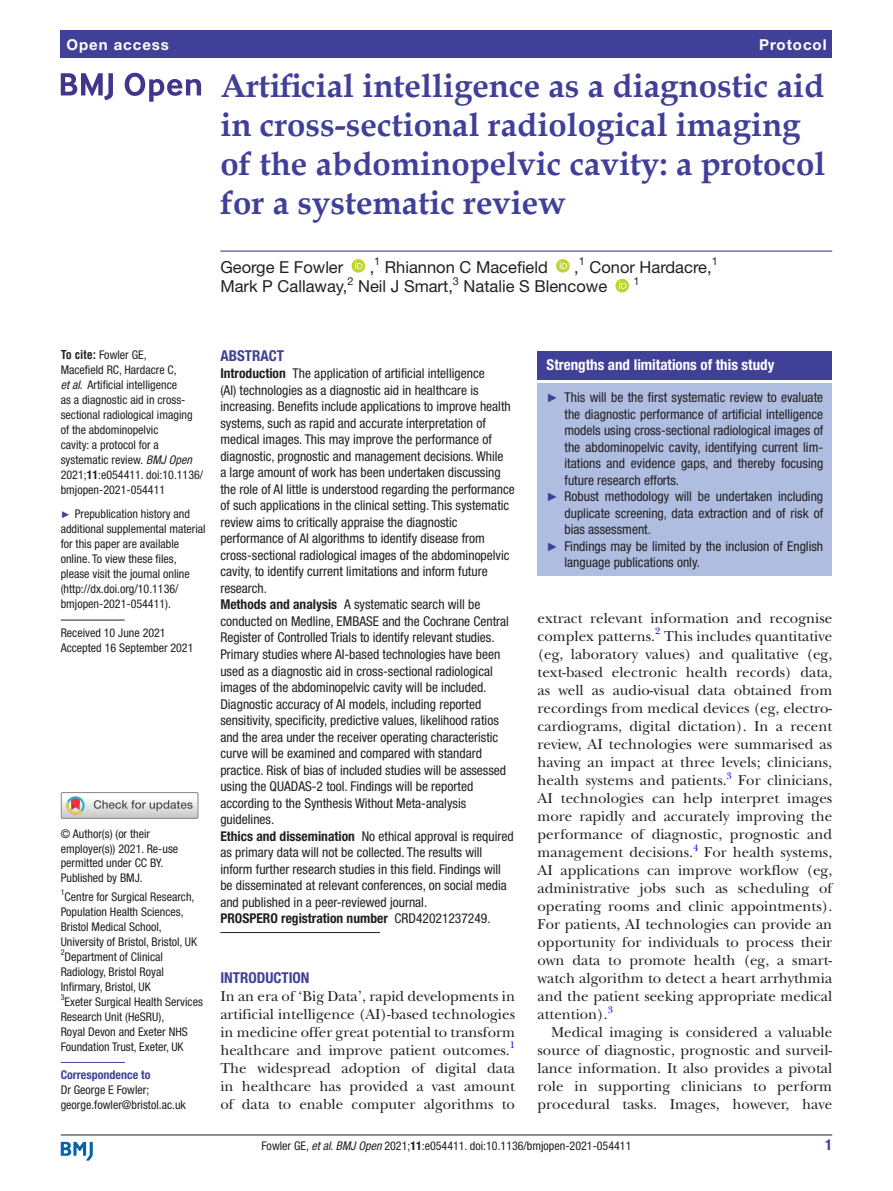
<style>
.page{position:relative;width:893px;height:1191px;background:#fff}
.page>*{position:absolute;margin:0;border:0;box-sizing:border-box;transform-origin:0 0}
.t1{font:700 33px/39px "Book Antiqua";color:#414099}
.t2{font:16.5px "Helvetica Neue LT Std";color:#231f20}
.t3{font:15px/18px "New Baskerville";color:#231f20;text-align:justify}
.t4{font:700 condensed 15px "Helvetica Neue LT Std";color:#fff}
.t5{font:700 condensed 15px "Helvetica Neue LT Std";color:#414099}
.t6{font:700 15px "Helvetica Neue LT Std";letter-spacing:.065em;color:#fff}
.t7{font:condensed 13.5px/16.5px "Helvetica Neue LT Std";color:#231f20}
.t8{font:condensed 12px/15px "Helvetica Neue LT Std";color:#231f20}
.t9{font:700 condensed 12px "Helvetica Neue LT Std";color:#414099}
.t10{font:10.95px "Helvetica Neue LT Std";color:#231f20}
.t11{font:9.9px "New Baskerville";color:#00f}
.t12{font:condensed 7.95px "Helvetica Neue LT Std";color:#231f20}
.s1{font-family:"Helvetica LT Std";font-weight:700}
.s2{font-style:italic}
.s3{font-weight:700}
.s4{font-family:"Arial";font-stretch:normal;font-size:9.75px;color:#414099}
.s5{font-family:"Arial";font-stretch:normal;font-size:12px;color:#414099}
</style>
<div class="page">
<hr style="left:61px;top:1134px;width:771px;height:1px;background:#231f20">
<svg style="left:61px;top:1141px;width:32px;height:19px"></svg>
<div style="left:61px;top:31px;width:771px;height:27px;background:#414099"></div>
<hr style="left:220px;top:250px;width:612px;height:2px;background:#414099">
<svg style="left:352px;top:259px;width:13px;height:14px"></svg>
<svg style="left:556px;top:259px;width:14px;height:14px"></svg>
<svg style="left:615px;top:279px;width:14px;height:13px"></svg>
<hr style="left:61px;top:619px;width:64px;height:1px;background:#231f20">
<hr style="left:61px;top:1062px;width:64px;height:1px;background:#414099">
<svg style="left:61px;top:73px;width:52px;height:27px"></svg>
<svg style="left:125px;top:73px;width:76px;height:29px"></svg>
<div style="left:61px;top:792px;width:138px;height:27px;border:1px solid #969090"></div>
<svg style="left:61px;top:792px;width:137px;height:26px"></svg>
<hr style="left:220px;top:932px;width:160px;height:1px;background:#231f20">
<div style="left:538px;top:351px;width:294px;height:28px;background:#414099"></div>
<div style="left:538px;top:383px;width:294px;height:193px;background:#afbde1"></div>
<p class="t6" style="left:66px;top:35px;width:104px">Open access</p>
<p class="t6" style="left:759px;top:35px;width:69px">Protocol</p>
<h1 class="t1" style="left:220px;top:66px;width:606px">Artificial intelligence as a diagnostic aid in cross-sectional radiological imaging of the abdominopelvic cavity: a protocol for a systematic review</h1>
<p class="t2" style="left:220px;top:257px;width:124px">George E Fowler</p>
<p class="t2" style="left:370px;top:257px;width:6px">,</p>
<p class="t10" style="left:374px;top:255px;width:8px">1</p>
<p class="t2" style="left:385px;top:257px;width:164px">Rhiannon C Macefield</p>
<p class="t10" style="left:579px;top:255px;width:8px">1</p>
<p class="t2" style="left:589px;top:257px;width:124px">Conor Hardacre,</p>
<p class="t10" style="left:712px;top:255px;width:8px">1</p>
<p class="t2" style="left:574px;top:257px;width:6px">,</p>
<p class="t2" style="left:220px;top:277px;width:129px">Mark P Callaway,</p>
<p class="t10" style="left:347px;top:274px;width:8px">2</p>
<p class="t2" style="left:358px;top:277px;width:96px">Neil J Smart,</p>
<p class="t10" style="left:453px;top:274px;width:8px">3</p>
<p class="t2" style="left:464px;top:277px;width:145px">Natalie S Blencowe</p>
<p class="t10" style="left:633px;top:274px;width:8px">1</p>
<p class="t8" style="left:61px;top:347px;width:144px"><span class="s1">To cite:</span> Fowler GE,<br>Macefield RC, Hardacre C,<br><span class="s2">et al</span>. Artificial intelligence<br>as a diagnostic aid in cross&shy;sectional radiological imaging of the abdominopelvic<br>cavity: a protocol for a systematic review. <span class="s2">BMJ Open<br></span>2021;<span class="s3">11</span>:e054411. doi:10.1136/ bmjopen-2021-054411</p>
<p class="t8" style="left:61px;top:506px;width:146px"><span class="s4">►</span> Prepublication history and additional supplemental material for this paper are available online. To view these files, please visit the journal online (http://dx.doi.org/10.1136/ bmjopen-2021-054411).</p>
<p class="t8" style="left:61px;top:625px;width:134px">Received 10 June 2021<br>Accepted 16 September 2021</p>
<p class="t8" style="left:61px;top:827px;width:119px;line-height:14.4px">© Author(s) (or their employer(s)) 2021. Re-use permitted under CC BY.<br>Published by BMJ.</p>
<p class="t12" style="left:61px;top:888px;width:5px">1</p>
<p class="t8" style="left:61px;top:889px;width:138px;text-indent:4px">Centre for Surgical Research,<br>Population Health Sciences,<br>Bristol Medical School,<br>University of Bristol, Bristol, UK</p>
<p class="t12" style="left:61px;top:948px;width:5px">2</p>
<p class="t8" style="left:61px;top:949px;width:144px;text-indent:4px">Department of Clinical<br>Radiology, Bristol Royal<br>Infirmary, Bristol, UK<br><sup>3</sup>Exeter Surgical Health Services<br>Research Unit (HeSRU),<br>Royal Devon and Exeter NHS<br>Foundation Trust, Exeter, UK</p>
<p class="t9" style="left:61px;top:1067px;width:91px">Correspondence to</p>
<p class="t8" style="left:61px;top:1082px;width:127px">Dr George E Fowler; george.fowler@bristol.ac.uk</p>
<p class="t5" style="left:220px;top:347px;width:65px">ABSTRACT</p>
<p class="t7" style="left:220px;top:365px;width:296px"><span class="s3">Introduction</span> The application of artificial intelligence<br>(AI) technologies as a diagnostic aid in healthcare is increasing. Benefits include applications to improve health systems, such as rapid and accurate interpretation of medical images. This may improve the performance of diagnostic, prognostic and management decisions. While<br>a large amount of work has been undertaken discussing the role of AI little is understood regarding the performance of such applications in the clinical setting. This systematic review aims to critically appraise the diagnostic performance of AI algorithms to identify disease from cross-sectional radiological images of the abdominopelvic cavity, to identify current limitations and inform future research.<br><span class="s3">Methods and analysis</span> A systematic search will be conducted on Medline, EMBASE and the Cochrane Central Register of Controlled Trials to identify relevant studies.<br>Primary studies where AI-based technologies have been used as a diagnostic aid in cross-sectional radiological images of the abdominopelvic cavity will be included.<br>Diagnostic accuracy of AI models, including reported sensitivity, specificity, predictive values, likelihood ratios and the area under the receiver operating characteristic curve will be examined and compared with standard practice. Risk of bias of included studies will be assessed using the QUADAS-2 tool. Findings will be reported according to the Synthesis Without Meta-analysis guidelines.<br><span class="s3">Ethics and dissemination</span> No ethical approval is required as primary data will not be collected. The results will inform further research studies in this field. Findings will be disseminated at relevant conferences, on social media and published in a peer-reviewed journal.<br><span class="s3">PROSPERO registration number</span> CRD42021237249.</p>
<p class="t5" style="left:220px;top:968px;width:91px">INTRODUCTION</p>
<p class="t3" style="left:220px;top:986px;width:296px">In an era of ‘Big Data’, rapid developments in artificial intelligence (AI)-based technologies in medicine offer great potential to transform healthcare and improve patient outcomes.</p>
<p class="t11" style="left:510px;top:1039px;width:7px">1</p>
<p class="t3" style="left:220px;top:1059px;width:296px">The widespread adoption of digital data in healthcare has provided a vast amount of data to enable computer algorithms to</p>
<p class="t4" style="left:547px;top:356px;width:229px">Strengths and limitations of this study</p>
<p class="t7" style="left:547px;top:389px;width:278px"><span class="s5">►</span> This will be the first systematic review to evaluate</p>
<p class="t7" style="left:565px;top:405px;width:260px">the diagnostic performance of artificial intelligence</p>
<p class="t7" style="left:565px;top:422px;width:260px">models using cross-sectional radiological images of</p>
<p class="t7" style="left:565px;top:438px;width:260px">the abdominopelvic cavity, identifying current lim-</p>
<p class="t7" style="left:565px;top:455px;width:260px">itations and evidence gaps, and thereby focusing</p>
<p class="t7" style="left:565px;top:471px;width:116px">future research efforts.</p>
<p class="t7" style="left:547px;top:488px;width:278px"><span class="s5">►</span> Robust methodology will be undertaken including</p>
<p class="t7" style="left:565px;top:504px;width:260px">duplicate screening, data extraction and of risk of</p>
<p class="t7" style="left:565px;top:521px;width:88px">bias assessment.</p>
<p class="t7" style="left:547px;top:537px;width:278px"><span class="s5">►</span> Findings may be limited by the inclusion of English</p>
<p class="t7" style="left:565px;top:554px;width:137px">language publications only.</p>
<p class="t3" style="left:538px;top:609px;width:296px">extract relevant information and recognise complex patterns.<sup>2</sup> This includes quantitative (eg, laboratory values) and qualitative (eg, text-based electronic health records) data, as well as audio-visual data obtained from recordings from medical devices (eg, electro&shy;cardiograms, digital dictation). In a recent review, AI technologies were summarised as having an impact at three levels; clinicians, health systems and patients.</p>
<p class="t11" style="left:727px;top:769px;width:7px">3</p>
<p class="t3" style="left:538px;top:771px;width:296px;text-indent:201px">For clinicians, AI technologies can help interpret images more rapidly and accurately improving the performance of diagnostic, prognostic and management decisions.</p>
<p class="t11" style="left:693px;top:841px;width:7px">4</p>
<p class="t3" style="left:538px;top:843px;width:296px;text-indent:167px">For health systems, AI applications can improve workflow (eg, administrative jobs such as scheduling of operating rooms and clinic appointments).<br>For patients, AI technologies can provide an opportunity for individuals to process their own data to promote health (eg, a smart&shy;watch algorithm to detect a heart arrhythmia and the patient seeking appropriate medical attention).<sup>3</sup></p>
<p class="t3" style="left:538px;top:1023px;width:296px;text-indent:14px">Medical imaging is considered a valuable source of diagnostic, prognostic and surveil&shy;lance information. It also provides a pivotal role in supporting clinicians to perform procedural tasks. Images, however, have</p>
<p class="t8" style="left:262px;top:1137px;width:371px">Fowler GE, <span class="s2">et al</span>. <span class="s2">BMJ Open</span> 2021;<span class="s3">11</span>:e054411. doi:10.1136/bmjopen-2021-054411</p>
<p class="t5" style="left:825px;top:1135px;width:9px">1</p>
</div>
